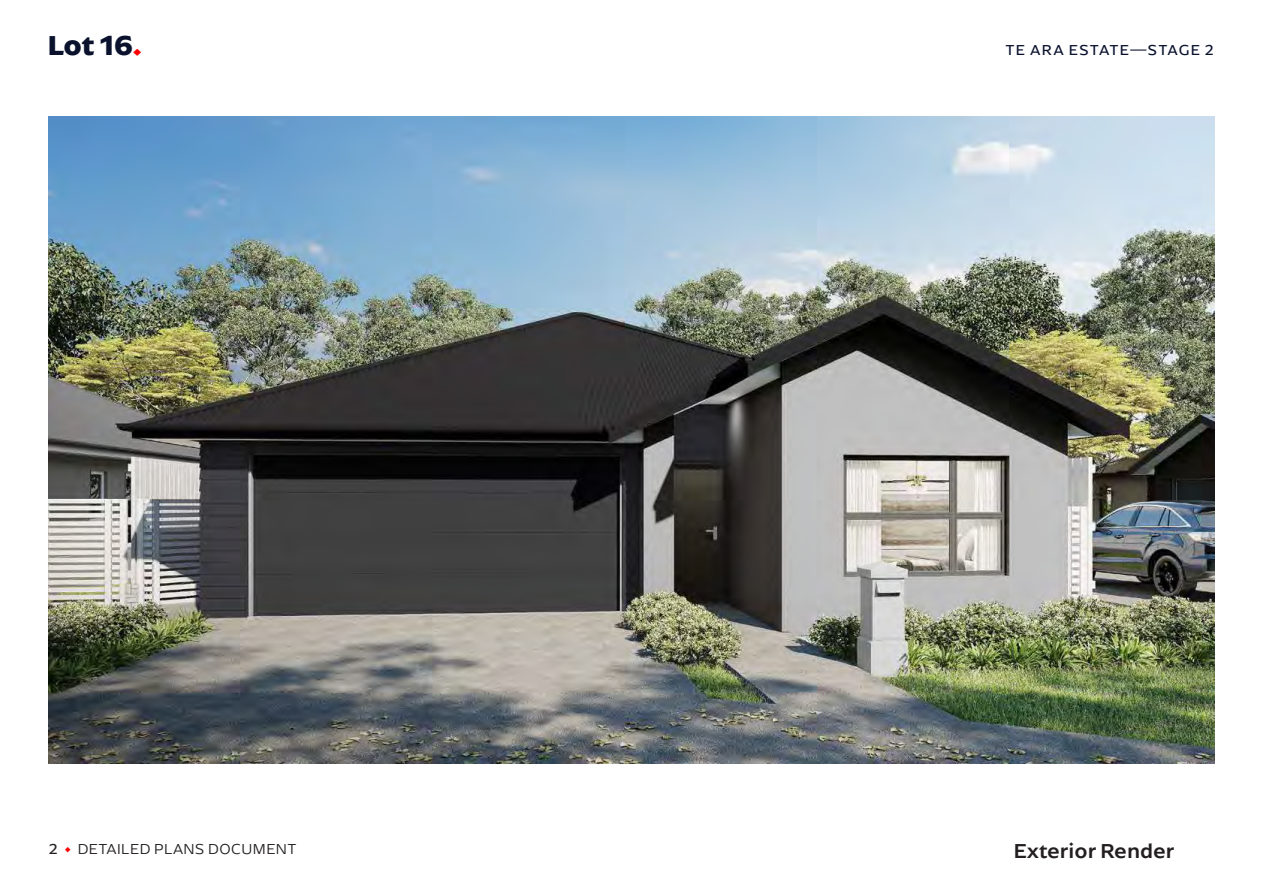
<style>
.page{position:relative;width:1263px;height:893px;background:#fff}
.page>*{position:absolute;margin:0;border:0;box-sizing:border-box;transform-origin:0 0}
.t1{font:700 28.5px "Arpona Sans";color:#0a122e}
.t2{font:500 21px "Arpona Sans";color:#231f20}
.t3{font:300 15px "Arpona Sans";letter-spacing:.03em;color:#231f20}
.t4{font:15px "Arpona Sans";letter-spacing:.075em;color:#0a122e}
.s1{color:#f00}
.s2{font-weight:400}
.s3{font-weight:400;color:#f00}
</style>
<div class="page">
<img style="left:49px;top:117px;width:1165px;height:646px">
<h1 class="t1" style="left:48px;top:27px;width:96px">Lot 16<span class="s1">.</span></h1>
<p class="t3" style="left:49px;top:840px;width:249px"><span class="s2">2</span> <span class="s3">•</span> DETAILED PLANS DOCUMENT</p>
<p class="t4" style="left:1005px;top:41px;width:210px">TE ARA ESTATE—STAGE 2</p>
<h2 class="t2" style="left:1014px;top:836px;width:162px">Exterior Render</h2>
</div>
